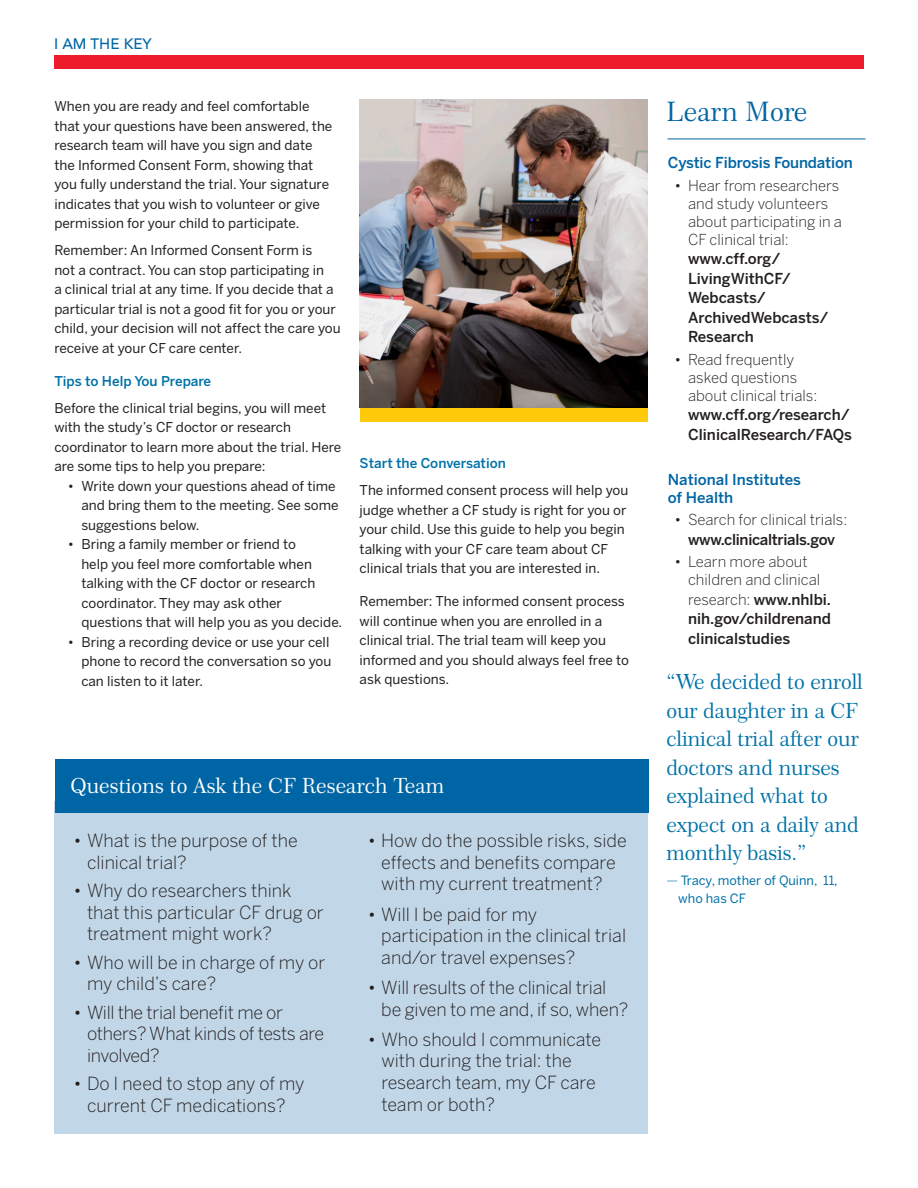
<style>
.page{position:relative;width:918px;height:1188px;background:#fff}
.page>*{position:absolute;margin:0;border:0;box-sizing:border-box;transform-origin:0 0}
.t1{font:27px "Century 751 BT Roman B";color:#0065a4}
.t2{font:21px/28.5px "Century 751 BT Roman B";letter-spacing:-.01em;color:#0072a7}
.t3{font:21px "Century 751 BT Roman B";color:#fff}
.t4{font:300 18px/21.6px "Benton Sans";color:#231f20}
.t5{font:300 18px/21.6px "Benton Sans";letter-spacing:-.02em;color:#231f20}
.t6{font:300 15px/18px "Benton Sans";color:#231f20}
.t7{font:500 15px/19.5px "Benton Sans";color:#231f20}
.t8{font:500 15px/18px "Benton Sans";letter-spacing:-.01em;color:#0065a4}
.t9{font:500 15px "Benton Sans";letter-spacing:-.02em;color:#231f20}
.t10{font:500 15px "Avenir";color:#0065a4}
.t11{font:13.5px/19.5px "Benton Sans";color:#231f20}
.t12{font:500 13.5px "Benton Sans";color:#0072a7}
.t13{font:12.75px/18px "Benton Sans";color:#0072a7}
.s1{font-weight:300}
</style>
<div class="page">
<div style="left:55px;top:801px;width:593px;height:333px;background:#c1d7e8"></div>
<div style="left:55px;top:759px;width:594px;height:53px;background:#0065a4"></div>
<div style="left:54px;top:56px;width:810px;height:13px;background:#ee1b2d"></div>
<img style="left:360px;top:99px;width:288px;height:309px">
<div style="left:360px;top:408px;width:288px;height:13px;background:#feca0a"></div>
<hr style="left:668px;top:139px;width:198px;height:1px;background:#0065a4">
<p class="t10" style="left:54px;top:36px;width:99px">I AM THE KEY</p>
<p class="t11" style="left:54px;top:96px;width:280px">When you are ready and feel comfortable that your questions have been answered, the research team will have you sign and date the Informed Consent Form, showing that you fully understand the trial. Your signature indicates that you wish to volunteer or give permission for your child to participate.</p>
<p class="t11" style="left:54px;top:240px;width:288px">Remember: An Informed Consent Form is<br>not a contract. You can stop participating in<br>a clinical trial at any time. If you decide that a particular trial is not a good fit for you or your child, your decision will not affect the care you receive at your CF care center.</p>
<p class="t12" style="left:54px;top:373px;width:158px">Tips to Help You Prepare</p>
<p class="t11" style="left:54px;top:398px;width:289px">Before the clinical trial begins, you will meet with the study’s CF doctor or research coordinator to learn more about the trial. Here are some tips to help you prepare:</p>
<p class="t11" style="left:81px;top:476px;width:259px;text-indent:-14px">• Write down your questions ahead of time and bring them to the meeting. See some suggestions below.</p>
<p class="t11" style="left:81px;top:534px;width:262px;text-indent:-14px">• Bring a family member or friend to<br>help you feel more comfortable when talking with the CF doctor or research coordinator. They may ask other questions that will help you as you decide.</p>
<p class="t11" style="left:81px;top:632px;width:252px;text-indent:-14px">• Bring a recording device or use your cell phone to record the conversation so you can listen to it later.</p>
<p class="t12" style="left:360px;top:455px;width:148px">Start the Conversation</p>
<p class="t11" style="left:360px;top:481px;width:270px">The informed consent process will help you judge whether a CF study is right for you or your child. Use this guide to help you begin talking with your CF care team about CF clinical trials that you are interested in.</p>
<p class="t11" style="left:360px;top:592px;width:271px">Remember: The informed consent process will continue when you are enrolled in a clinical trial. The trial team will keep you informed and you should always feel free to ask questions.</p>
<h2 class="t3" style="left:70px;top:773px;width:375px">Questions to Ask the CF Research Team</h2>
<h3 class="t4" style="left:87px;top:830px;width:212px;text-indent:-14px">• What is the purpose of the clinical trial?</h3>
<h3 class="t4" style="left:87px;top:880px;width:238px;text-indent:-14px">• Why do researchers think that this particular CF drug or treatment might work?</h3>
<h3 class="t4" style="left:87px;top:951px;width:240px;text-indent:-14px">• Who will be in charge of my or my child’s care?</h3>
<h3 class="t5" style="left:87px;top:1001px;width:239px;text-indent:-14px">• Will the trial benefit me or others? What kinds of tests are involved?</h3>
<h3 class="t4" style="left:74px;top:1073px;width:233px;text-align:center">• Do I need to stop any of my current CF medications?</h3>
<h3 class="t4" style="left:368px;top:830px;width:260px;text-align:center">• How do the possible risks, side effects and benefits compare with my current treatment?</h3>
<h3 class="t4" style="left:381px;top:903px;width:246px;text-indent:-14px">• Will I be paid for my participation in the clinical trial and/or travel expenses?</h3>
<h3 class="t4" style="left:381px;top:976px;width:249px;text-indent:-13px">• Will results of the clinical trial be given to me and, if so, when?</h3>
<h3 class="t4" style="left:381px;top:1028px;width:221px;text-indent:-14px">• Who should I communicate with during the trial: the research team, my CF care team or both?</h3>
<h1 class="t1" style="left:666px;top:95px;width:143px">Learn More</h1>
<p class="t8" style="left:668px;top:153px;width:187px">Cystic Fibrosis Foundation</p>
<p class="t6" style="left:688px;top:176px;width:155px;text-indent:-14px">• Hear from researchers and study volunteers about participating in a<br>CF clinical trial:</p>
<p class="t7" style="left:688px;top:249px;width:142px">www.cff.org/<br>LivingWithCF/<br>Webcasts/<br>ArchivedWebcasts/<br>Research</p>
<p class="t6" style="left:688px;top:350px;width:131px;text-indent:-14px">• Read frequently asked questions about clinical trials:</p>
<p class="t7" style="left:688px;top:405px;width:166px">www.cff.org/research/<br>ClinicalResearch/FAQs</p>
<p class="t8" style="left:668px;top:470px;width:135px">National Institutes of Health</p>
<p class="t6" style="left:675px;top:511px;width:174px">• Search for clinical trials:</p>
<p class="t9" style="left:688px;top:530px;width:148px">www.clinicaltrials.gov</p>
<p class="t6" style="left:688px;top:553px;width:134px;text-indent:-14px">• Learn more about children and clinical</p>
<p class="t7" style="left:688px;top:589px;width:145px;text-align:justify"><span class="s1">research:</span> www.nhlbi. nih.gov/childrenand clinicalstudies</p>
<h2 class="t2" style="left:666px;top:667px;width:198px">“We decided to enroll our daughter in a CF clinical trial after our doctors and nurses explained what to expect on a daily and monthly basis.”</h2>
<p class="t13" style="left:678px;top:871px;width:161px;text-indent:-12px"><span class="s1">—</span> Tracy, mother of Quinn, 11, who has CF</p>
</div>
